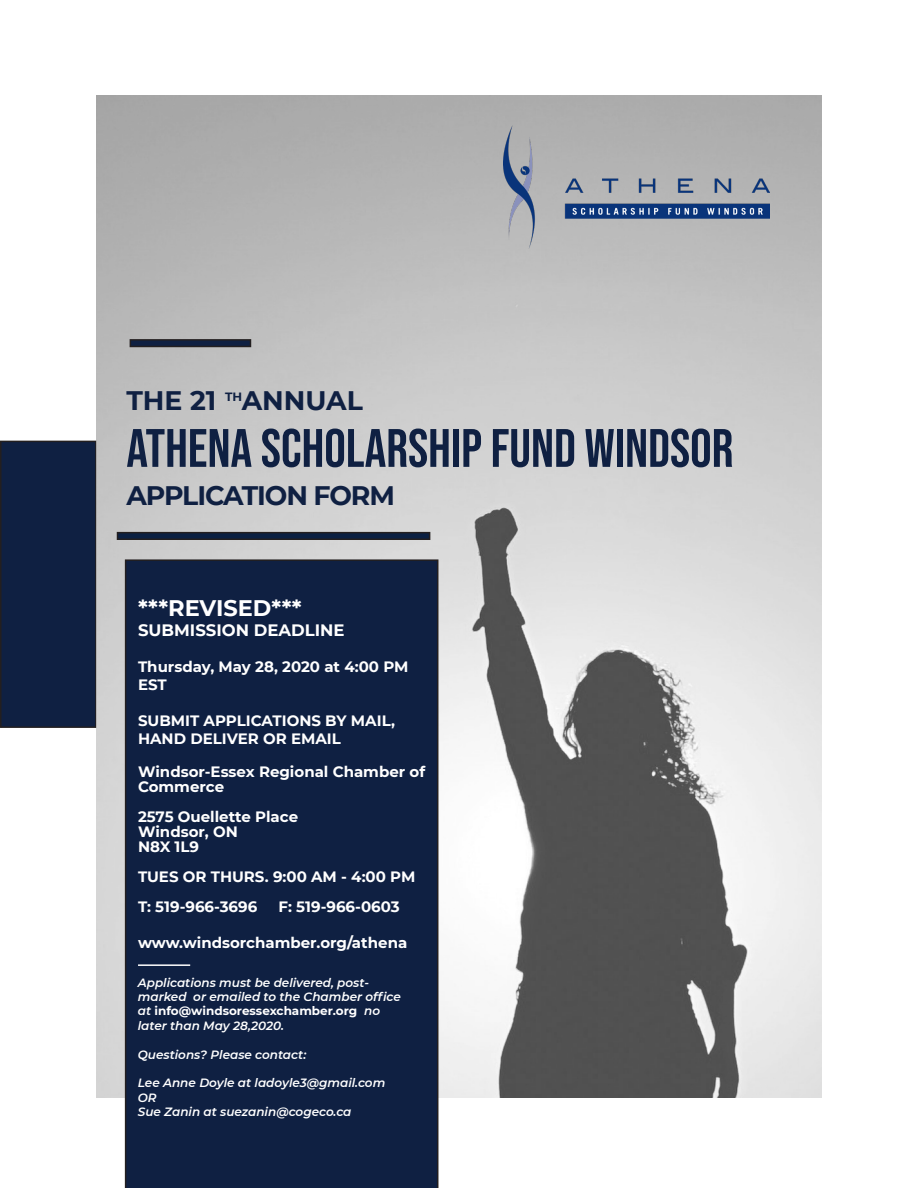
<style>
.page{position:relative;width:918px;height:1188px;background:#fff}
.page>*{position:absolute;margin:0;border:0;box-sizing:border-box;transform-origin:0 0}
.t1{font:54px "Bebas Neue";color:#0f2042}
.t2{font:700 26.7px "Montserrat";letter-spacing:-.04em;color:#0f2042}
.t3{font:700 26.7px "Montserrat";color:#0f2042}
.t4{font:700 22.5px "Montserrat";color:#fff}
.t5{font:700 16.5px "Montserrat";color:#fff}
.t6{font:700 15px/18px "Montserrat";color:#fff}
.t7{font:italic 600 12px/14.4px "Montserrat";color:#fff}
.t8{font:700 12px "Montserrat";color:#0f2042}
.s1{font-weight:700;font-style:normal}
</style>
<div class="page">
<div style="left:1px;top:441px;width:95px;height:286px;background:#0f2042"></div>
<div style="left:0;top:441px;width:97px;height:287px;border:2px solid #231f20"></div>
<img style="left:97px;top:95px;width:724px;height:1002px">
<img style="left:504px;top:125px;width:266px;height:124px">
<div style="left:130px;top:340px;width:120px;height:6px;background:#0f2042"></div>
<div style="left:130px;top:339px;width:121px;height:8px;border:2px solid #231f20"></div>
<div style="left:118px;top:533px;width:312px;height:6px;background:#0b2042"></div>
<div style="left:117px;top:532px;width:313px;height:8px;border:2px solid #231f20"></div>
<div style="left:125px;top:559px;width:313px;height:629px;background:#0f2042"></div>
<hr style="left:138px;top:964px;width:52px;height:2px;background:#fff">
<p class="t3" style="left:126px;top:381px;width:238px">THE 21 ANNUAL</p>
<p class="t1" style="left:126px;top:418px;width:609px">ATHENA SCHOLARSHIP FUND WINDSOR</p>
<p class="t2" style="left:126px;top:476px;width:270px">APPLICATION FORM</p>
<p class="t8" style="left:225px;top:388px;width:19px">TH</p>
<p class="t4" style="left:138px;top:592px;width:165px">***REVISED***</p>
<p class="t5" style="left:138px;top:618px;width:208px">SUBMISSION DEADLINE</p>
<p class="t6" style="left:138px;top:657px;width:272px">Thursday, May 28, 2020 at 4:00 PM<br>EST</p>
<p class="t6" style="left:138px;top:711px;width:259px">SUBMIT APPLICATIONS BY MAIL,<br>HAND DELIVER OR EMAIL</p>
<p class="t6" style="left:138px;top:763px;width:289px;line-height:15px">Windsor-Essex Regional Chamber of<br>Commerce</p>
<p class="t6" style="left:138px;top:807px;width:162px">2575 Ouellette Place</p>
<p class="t6" style="left:138px;top:822px;width:101px">Windsor, ON</p>
<p class="t6" style="left:138px;top:837px;width:62px">N8X 1L9</p>
<p class="t6" style="left:138px;top:867px;width:279px">TUES OR THURS. 9:00 AM - 4:00 PM</p>
<p class="t6" style="left:138px;top:897px;width:121px">T: 519-966-3696</p>
<p class="t6" style="left:279px;top:897px;width:123px">F: 519-966-0603</p>
<p class="t6" style="left:138px;top:933px;width:271px">www.windsorchamber.org/athena</p>
<p class="t7" style="left:138px;top:975px;width:265px">Applications must be delivered, post&shy;marked or emailed to the Chamber office at <span class="s1">info@windsoressexchamber.org</span> no later than May 28,2020.</p>
<p class="t7" style="left:138px;top:1047px;width:170px">Questions? Please contact:</p>
<p class="t7" style="left:138px;top:1075px;width:249px">Lee Anne Doyle at ladoyle3@gmail.com<br>OR</p>
<p class="t7" style="left:138px;top:1104px;width:215px">Sue Zanin at suezanin@cogeco.ca</p>
</div>
